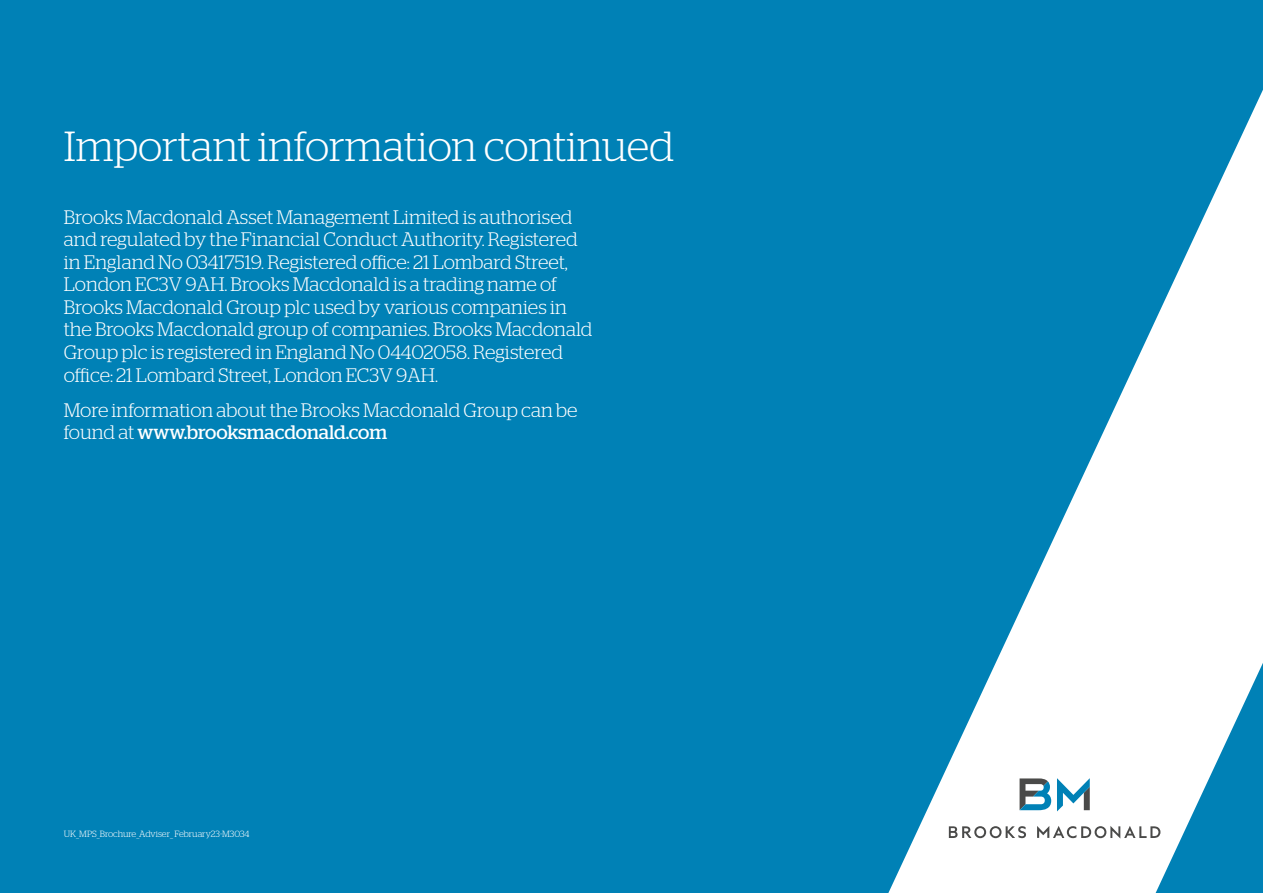
<style>
.page{position:relative;width:1263px;height:893px;background:#0081b6}
.page>*{position:absolute;margin:0;border:0;box-sizing:border-box;transform-origin:0 0}
.t1{font:300 42px "Stag";letter-spacing:-.005em;color:#fff}
.t2{font:300 19.5px/22.5px "Stag";letter-spacing:-.005em;color:#fff}
.t3{font:300 9px "Stag";color:#fff}
.s1{font-weight:400}
</style>
<div class="page">
<svg style="left:888px;top:90px;width:375px;height:803px"></svg>
<svg style="left:1057px;top:778px;width:33px;height:33px"></svg>
<svg style="left:1019px;top:778px;width:32px;height:32px"></svg>
<svg style="left:1037px;top:826px;width:123px;height:12px"></svg>
<svg style="left:949px;top:826px;width:77px;height:12px"></svg>
<h1 class="t1" style="left:64px;top:123px;width:612px">Important information continued</h1>
<p class="t2" style="left:64px;top:206px;width:530px">Brooks Macdonald Asset Management Limited is authorised and regulated by the Financial Conduct Authority. Registered in England No 03417519. Registered office: 21 Lombard Street, London EC3V 9AH. Brooks Macdonald is a trading name of Brooks Macdonald Group plc used by various companies in the Brooks Macdonald group of companies. Brooks Macdonald Group plc is registered in England No 04402058. Registered office: 21 Lombard Street, London EC3V 9AH.</p>
<p class="t2" style="left:64px;top:398px;width:515px">More information about the Brooks Macdonald Group can be found at <span class="s1">www.brooksmacdonald.com</span></p>
<p class="t3" style="left:64px;top:828px;width:187px">UK_MPS_Brochure_Adviser_ February23-M3034</p>
</div>
